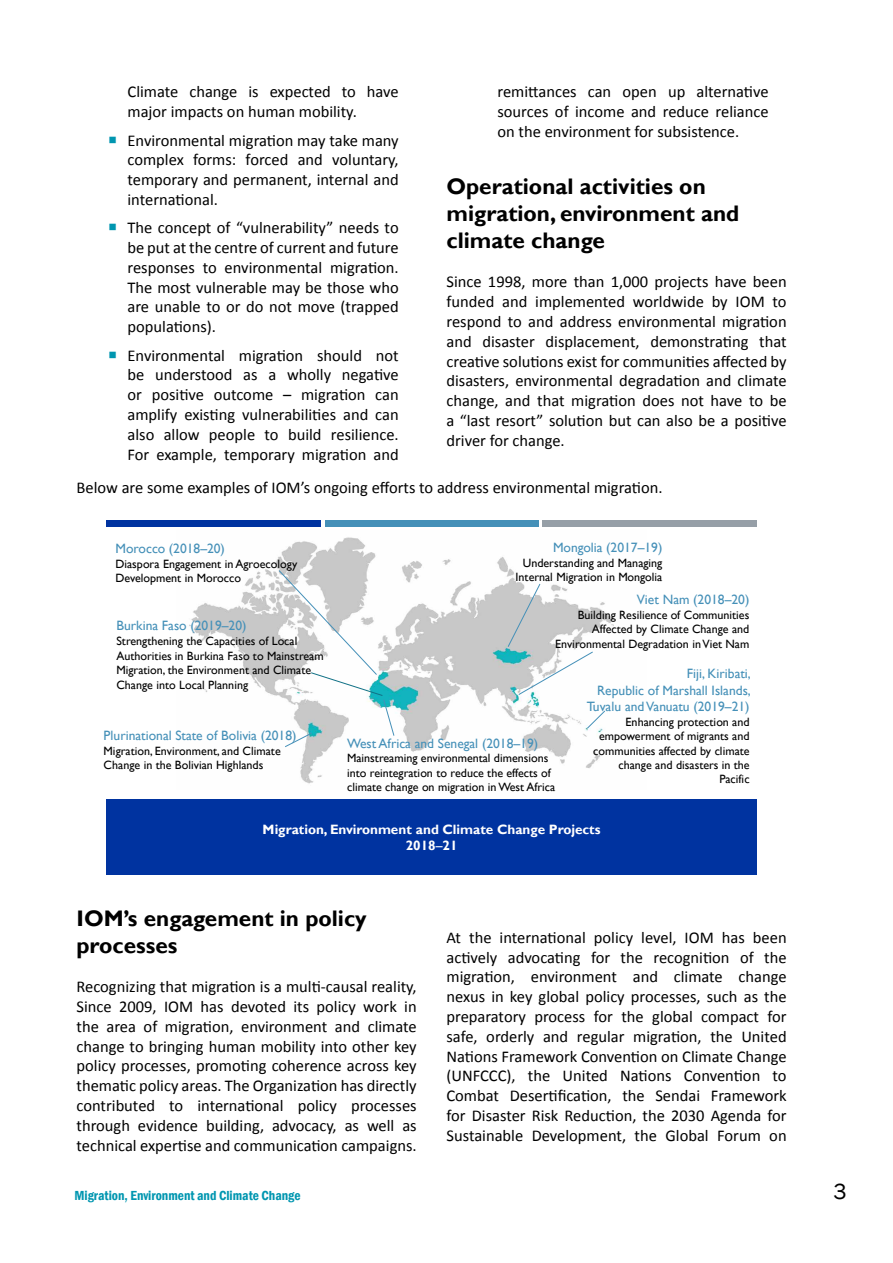
<style>
.page{position:relative;width:893px;height:1263px;background:#fff}
.page>*{position:absolute;margin:0;border:0;box-sizing:border-box;transform-origin:0 0}
.t1{font:700 22.5px/27px "Gill Sans";color:#000}
.t2{font:22.5px "Franklin Gothic";color:#000}
.t3{font:16.5px/19.8px "Calibri";color:#000;text-align:justify}
.t4{font:13.5px/16.2px "Gill Sans";color:#4590b8;text-align:right}
.t5{font:700 13.5px/16.2px "Gill Sans";letter-spacing:-.005em;color:#fff;text-align:center}
.t6{font:600 condensed 13.5px "Franklin Gothic";color:#0096b0}
.t7{font:12px/14.4px "Gill Sans";color:#000}
.s1{font-weight:400}
</style>
<div class="page">
<div style="left:106px;top:521px;width:215px;height:6px;background:#0033a0"></div>
<div style="left:543px;top:521px;width:214px;height:6px;background:#969fa7"></div>
<div style="left:325px;top:521px;width:214px;height:6px;background:#4590b8"></div>
<div style="left:107px;top:799px;width:650px;height:76px;background:#0033a0"></div>
<img style="left:189px;top:537px;width:425px;height:247px">
<svg style="left:586px;top:710px;width:20px;height:19px"></svg>
<svg style="left:278px;top:570px;width:117px;height:177px"></svg>
<svg style="left:507px;top:583px;width:86px;height:112px"></svg>
<p class="t3" style="left:497px;top:82px;width:273px">remittances can open up alternative sources of income and reduce reliance on the environment for subsistence.</p>
<p class="t3" style="left:128px;top:82px;width:273px">Climate change is expected to have major impacts on human mobility.</p>
<p class="t3" style="left:128px;top:130px;width:273px">Environmental migration may take many complex forms: forced and voluntary, temporary and permanent, internal and international.</p>
<p class="t3" style="left:128px;top:218px;width:273px">The concept of “vulnerability” needs to be put at the centre of current and future responses to environmental migration.<br>The most vulnerable may be those who are unable to or do not move (trapped populations).</p>
<p class="t3" style="left:128px;top:345px;width:273px">Environmental migration should not be understood as a wholly negative or positive outcome – migration can amplify existing vulnerabilities and can also allow people to build resilience.<br>For example, temporary migration and</p>
<h1 class="t1" style="left:446px;top:173px;width:294px">Operational activities on migration, environment and climate change</h1>
<p class="t3" style="left:446px;top:272px;width:342px">Since 1998, more than 1,000 projects have been funded and implemented worldwide by IOM to respond to and address environmental migration and disaster displacement, demonstrating that creative solutions exist for communities affected by disasters, environmental degradation and climate change, and that migration does not have to be a “last resort” solution but can also be a positive driver for change.</p>
<p class="t3" style="left:77px;top:478px;width:588px">Below are some examples of IOM’s ongoing efforts to address environmental migration.</p>
<p class="t4" style="left:115px;top:541px;width:111px">Morocco (2018–20)</p>
<p class="t7" style="left:115px;top:557px;width:183px">Diaspora Engagement in Agroecology<br>Development in Morocco</p>
<p class="t4" style="left:116px;top:618px;width:132px">Burkina Faso (2019–20)</p>
<p class="t7" style="left:116px;top:634px;width:209px">Strengthening the Capacities of Local Authorities in Burkina Faso to Mainstream Migration, the Environment and Climate Change into Local Planning</p>
<p class="t4" style="left:104px;top:728px;width:194px">Plurinational State of Bolivia (2018)</p>
<p class="t7" style="left:104px;top:744px;width:179px">Migration, Environment, and Climate<br>Change in the Bolivian Highlands</p>
<p class="t4" style="left:553px;top:540px;width:111px">Mongolia (2017–19)</p>
<p class="t7" style="left:516px;top:556px;width:148px;text-align:right">Understanding and Managing<br>Internal Migration in Mongolia</p>
<p class="t4" style="left:637px;top:592px;width:114px">Viet Nam (2018–20)</p>
<p class="t7" style="left:555px;top:608px;width:196px;text-align:right">Building Resilience of Communities<br>Affected by Climate Change and<br>Environmental Degradation in Viet Nam</p>
<p class="t4" style="left:587px;top:666px;width:166px">Fiji, Kiribati,<br>Republic of Marshall Islands,<br>Tuvalu and Vanuatu (2019–21)</p>
<p class="t7" style="left:593px;top:715px;width:158px;text-align:right">Enhancing protection and empowerment of migrants and communities affected by climate change and disasters in the<br>Pacific</p>
<p class="t4" style="left:347px;top:735px;width:193px">West Africa and Senegal (2018–19)</p>
<p class="t7" style="left:347px;top:751px;width:210px">Mainstreaming environmental dimensions into reintegration to reduce the effects of climate change on migration in West Africa</p>
<p class="t5" style="left:263px;top:821px;width:339px">Migration, Environment and Climate Change Projects<br>2018<span class="s1">–</span>21</p>
<h1 class="t1" style="left:77px;top:905px;width:292px">IOM’s engagement in policy processes</h1>
<p class="t3" style="left:77px;top:977px;width:342px">Recognizing that migration is a multi-causal reality, Since 2009, IOM has devoted its policy work in the area of migration, environment and climate change to bringing human mobility into other key policy processes, promoting coherence across key thematic policy areas. The Organization has directly contributed to international policy processes through evidence building, advocacy, as well as technical expertise and communication campaigns.</p>
<p class="t3" style="left:446px;top:927px;width:342px">At the international policy level, IOM has been actively advocating for the recognition of the migration, environment and climate change nexus in key global policy processes, such as the preparatory process for the global compact for safe, orderly and regular migration, the United Nations Framework Convention on Climate Change (UNFCCC), the United Nations Convention to Combat Desertification, the Sendai Framework for Disaster Risk Reduction, the 2030 Agenda for Sustainable Development, the Global Forum on</p>
<p class="t6" style="left:74px;top:1186px;width:228px">Migration, Environment and Climate Change</p>
<h1 class="t2" style="left:833px;top:1177px;width:15px">3</h1>
</div>
